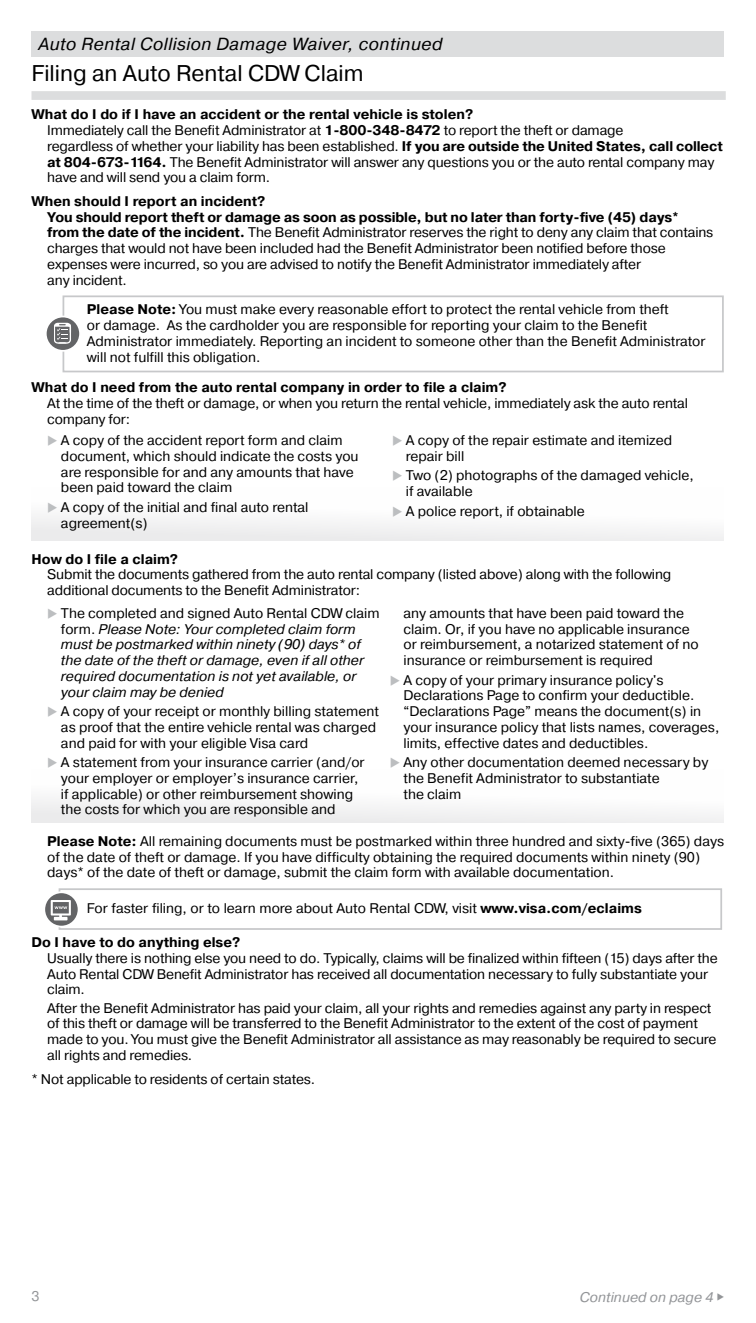
<style>
.page{position:relative;width:756px;height:1323px;background:#fff}
.page>*{position:absolute;margin:0;border:0;box-sizing:border-box;transform-origin:0 0}
.t1{font:22.75px "Visa";color:#000}
.t2{font:italic 17.5px "Visa";letter-spacing:.025em;color:#000}
.t3{font:14px/15.8px "Visa";color:#000}
.t4{font:italic 14px/15.8px "Visa";color:#000}
.t5{font:700 14px "Visa";color:#000}
.t6{font:italic 14px "Visa";color:#939598}
.t7{font:14px "Visa";color:#939598}
.s1{font-weight:700}
.s2{color:#bcbec0}
.s3{font-style:normal}
</style>
<div class="page">
<div style="left:32px;top:487px;width:692px;height:53px;background:linear-gradient(to right,#f5f5f6,#fbfbfc)"></div>
<div style="left:32px;top:770px;width:692px;height:53px;background:linear-gradient(to right,#f5f5f6,#fbfbfc)"></div>
<div style="left:32px;top:32px;width:692px;height:25px;background:#dcddde"></div>
<div style="left:32px;top:91px;width:694px;height:9px;background:#dcddde"></div>
<div style="left:63px;top:295px;width:661px;height:77px;border:2px solid #c7c8ca"></div>
<svg style="left:46px;top:317px;width:34px;height:34px"></svg>
<div style="left:45px;top:316px;width:36px;height:36px;border:2px solid #fff;border-radius:50%"></div>
<svg style="left:54px;top:323px;width:17px;height:21px"></svg>
<div style="left:59px;top:888px;width:663px;height:42px;border:2px solid #c7c8ca"></div>
<svg style="left:44px;top:892px;width:35px;height:35px"></svg>
<svg style="left:51px;top:900px;width:20px;height:20px"></svg>
<div style="left:43px;top:891px;width:36px;height:36px;border:2px solid #fff;border-radius:50%"></div>
<p class="t2" style="left:38px;top:33px;width:406px">Auto Rental Collision Damage Waiver, continued</p>
<h1 class="t1" style="left:32px;top:60px;width:334px">Filing an Auto Rental CDW Claim</h1>
<p class="t3" style="left:47px;top:107px;width:677px;text-indent:-16px"><span class="s1">What do I do if I have an accident or the rental vehicle is stolen?<br></span>Immediately call the Benefit Administrator at <span class="s1">1-800-348-8472</span> to report the theft or damage<br>regardless of whether your liability has been established. <span class="s1">If you are outside the United States, call collect at 804-673-1164.</span> The Benefit Administrator will answer any questions you or the auto rental company may have and will send you a claim form.</p>
<p class="t3" style="left:47px;top:193px;width:668px;text-indent:-16px"><span class="s1">When should I report an incident?<br>You should report theft or damage as soon as possible, but no later than forty-five (45) days* from the date of the incident.</span> The Benefit Administrator reserves the right to deny any claim that contains charges that would not have been included had the Benefit Administrator been notified before those expenses were incurred, so you are advised to notify the Benefit Administrator immediately after<br>any incident.</p>
<p class="t3" style="left:87px;top:302px;width:620px"><span class="s1">Please Note:</span> You must make every reasonable effort to protect the rental vehicle from theft<br>or damage. As the cardholder you are responsible for reporting your claim to the Benefit Administrator immediately. Reporting an incident to someone other than the Benefit Administrator will not fulfill this obligation.</p>
<p class="t5" style="left:32px;top:378px;width:477px">What do I need from the auto rental company in order to file a claim?</p>
<p class="t3" style="left:47px;top:396px;width:642px">At the time of the theft or damage, or when you return the rental vehicle, immediately ask the auto rental company for:</p>
<p class="t3" style="left:61px;top:433px;width:299px;text-indent:-14px"><span class="s2">◆</span> A copy of the accident report form and claim document, which should indicate the costs you are responsible for and any amounts that have been paid toward the claim</p>
<p class="t3" style="left:61px;top:500px;width:249px;text-indent:-14px"><span class="s2">◆</span> A copy of the initial and final auto rental agreement(s)</p>
<p class="t3" style="left:406px;top:433px;width:268px;text-indent:-14px"><span class="s2">◆</span> A copy of the repair estimate and itemized repair bill</p>
<p class="t3" style="left:406px;top:468px;width:289px;text-indent:-14px"><span class="s2">◆</span> Two (2) photographs of the damaged vehicle, if available</p>
<p class="t3" style="left:392px;top:503px;width:194px"><span class="s2">◆</span> A police report, if obtainable</p>
<p class="t5" style="left:32px;top:550px;width:148px">How do I file a claim?</p>
<p class="t3" style="left:47px;top:567px;width:626px">Submit the documents gathered from the auto rental company (listed above) along with the following additional documents to the Benefit Administrator:</p>
<p class="t4" style="left:61px;top:605px;width:320px;text-indent:-14px"><span class="s2">◆</span> <span class="s3">The completed and signed Auto Rental CDW claim form.</span> Please Note: Your completed claim form must be postmarked within ninety (90) days* of the date of the theft or damage, even if all other required documentation is not yet available, or your claim may be denied</p>
<p class="t3" style="left:61px;top:704px;width:320px;text-indent:-14px"><span class="s2">◆</span> A copy of your receipt or monthly billing statement as proof that the entire vehicle rental was charged and paid for with your eligible Visa card</p>
<p class="t3" style="left:61px;top:755px;width:305px;text-indent:-14px"><span class="s2">◆</span> A statement from your insurance carrier (and/or your employer or employer’s insurance carrier, if applicable) or other reimbursement showing the costs for which you are responsible and</p>
<p class="t3" style="left:404px;top:605px;width:297px">any amounts that have been paid toward the claim. Or, if you have no applicable insurance or reimbursement, a notarized statement of no insurance or reimbursement is required</p>
<p class="t3" style="left:404px;top:672px;width:317px;text-indent:-14px"><span class="s2">◆</span> A copy of your primary insurance policy's Declarations Page to confirm your deductible. “Declarations Page” means the document(s) in your insurance policy that lists names, coverages, limits, effective dates and deductibles.</p>
<p class="t3" style="left:404px;top:755px;width:306px;text-indent:-14px"><span class="s2">◆</span> Any other documentation deemed necessary by the Benefit Administrator to substantiate<br>the claim</p>
<p class="t3" style="left:47px;top:834px;width:678px"><span class="s1">Please Note:</span> All remaining documents must be postmarked within three hundred and sixty-five (365) days of the date of theft or damage. If you have difficulty obtaining the required documents within ninety (90) days* of the date of theft or damage, submit the claim form with available documentation.</p>
<p class="t3" style="left:87px;top:901px;width:557px">For faster filing, or to learn more about Auto Rental CDW, visit <span class="s1">www.visa.com/eclaims</span></p>
<p class="t5" style="left:32px;top:933px;width:210px">Do I have to do anything else?</p>
<p class="t3" style="left:47px;top:950px;width:672px">Usually there is nothing else you need to do. Typically, claims will be finalized within fifteen (15) days after the<br>Auto Rental CDW Benefit Administrator has received all documentation necessary to fully substantiate your claim.</p>
<p class="t3" style="left:47px;top:1000px;width:671px">After the Benefit Administrator has paid your claim, all your rights and remedies against any party in respect of this theft or damage will be transferred to the Benefit Administrator to the extent of the cost of payment made to you. You must give the Benefit Administrator all assistance as may reasonably be required to secure all rights and remedies.</p>
<p class="t3" style="left:32px;top:1072px;width:285px">* Not applicable to residents of certain states.</p>
<p class="t7" style="left:32px;top:1288px;width:10px">3</p>
<p class="t6" style="left:580px;top:1288px;width:146px">Continued on page 4 ◆</p>
</div>
